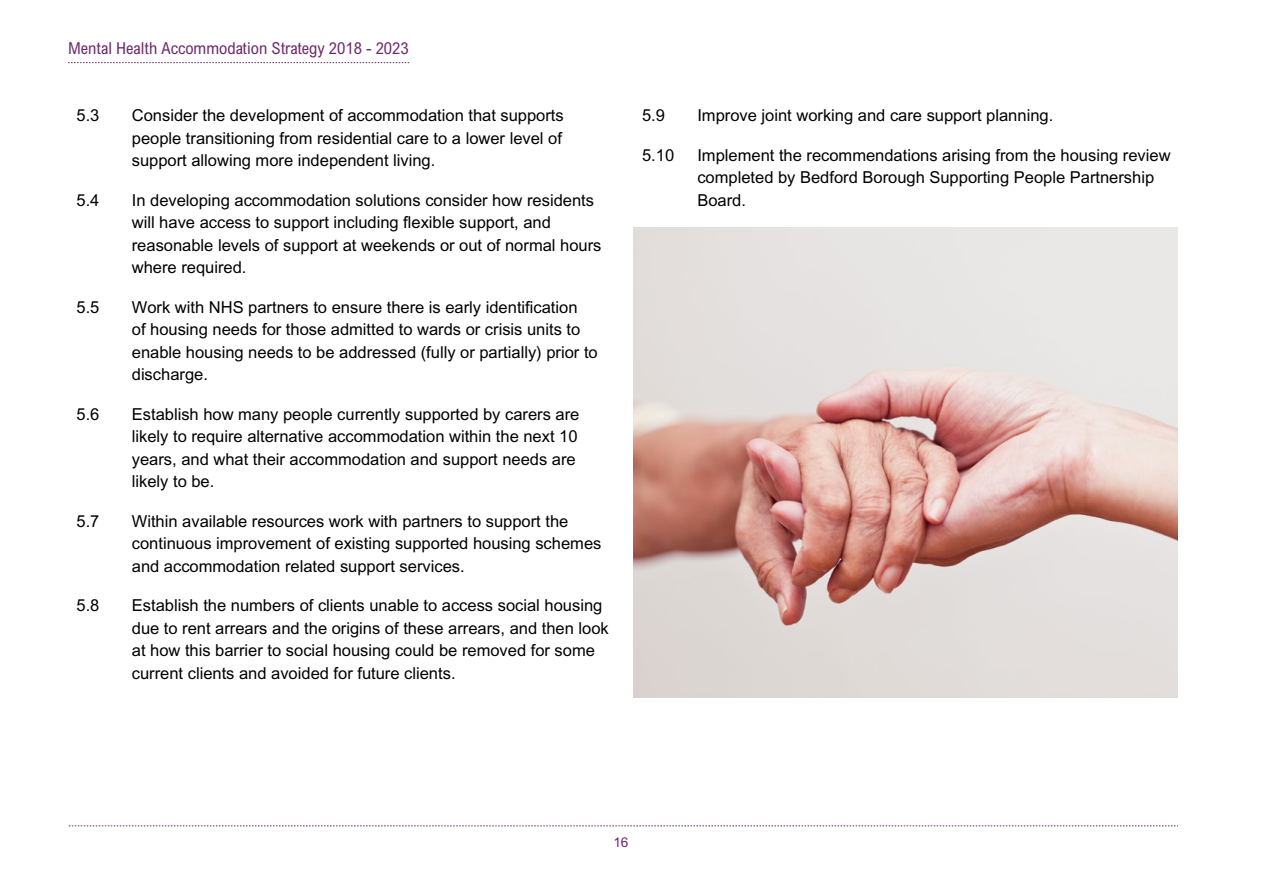
<style>
.page{position:relative;width:1263px;height:893px;background:#fff}
.page>*{position:absolute;margin:0;border:0;box-sizing:border-box;transform-origin:0 0}
.t1{font:16.5px/22.5px "Arial";color:#000}
.t2{font:condensed 16.5px "Arial";color:#6d276a}
.t3{font:13.5px "Arial";color:#6d276a}
</style>
<div class="page">
<svg style="left:69px;top:826px;width:1109px;height:1px"></svg>
<svg style="left:68px;top:62px;width:341px;height:1px"></svg>
<img style="left:634px;top:227px;width:544px;height:470px">
<p class="t2" style="left:68px;top:38px;width:342px">Mental Health Accommodation Strategy 2018 - 2023</p>
<p class="t1" style="left:77px;top:104px;width:24px">5.3</p>
<p class="t1" style="left:132px;top:104px;width:433px;text-align:justify">Consider the development of accommodation that supports people transitioning from residential care to a lower level of support allowing more independent living.</p>
<p class="t1" style="left:77px;top:188px;width:24px">5.4</p>
<p class="t1" style="left:132px;top:188px;width:471px">In developing accommodation solutions consider how residents will have access to support including flexible support, and reasonable levels of support at weekends or out of normal hours where required.</p>
<p class="t1" style="left:77px;top:295px;width:24px">5.5</p>
<p class="t1" style="left:132px;top:295px;width:467px">Work with NHS partners to ensure there is early identification<br>of housing needs for those admitted to wards or crisis units to enable housing needs to be addressed (fully or partially) prior to discharge.</p>
<p class="t1" style="left:77px;top:402px;width:24px">5.6</p>
<p class="t1" style="left:132px;top:402px;width:449px">Establish how many people currently supported by carers are likely to require alternative accommodation within the next 10 years, and what their accommodation and support needs are likely to be.</p>
<p class="t1" style="left:77px;top:509px;width:24px">5.7</p>
<p class="t1" style="left:132px;top:509px;width:471px">Within available resources work with partners to support the continuous improvement of existing supported housing schemes and accommodation related support services.</p>
<p class="t1" style="left:77px;top:594px;width:24px">5.8</p>
<p class="t1" style="left:132px;top:594px;width:478px">Establish the numbers of clients unable to access social housing due to rent arrears and the origins of these arrears, and then look at how this barrier to social housing could be removed for some current clients and avoided for future clients.</p>
<p class="t1" style="left:642px;top:104px;width:24px">5.9</p>
<p class="t1" style="left:697px;top:104px;width:357px">Improve joint working and care support planning.</p>
<p class="t1" style="left:642px;top:143px;width:34px">5.10</p>
<p class="t1" style="left:697px;top:143px;width:475px">Implement the recommendations arising from the housing review completed by Bedford Borough Supporting People Partnership<br>Board.</p>
<p class="t3" style="left:613px;top:835px;width:17px">16</p>
</div>
